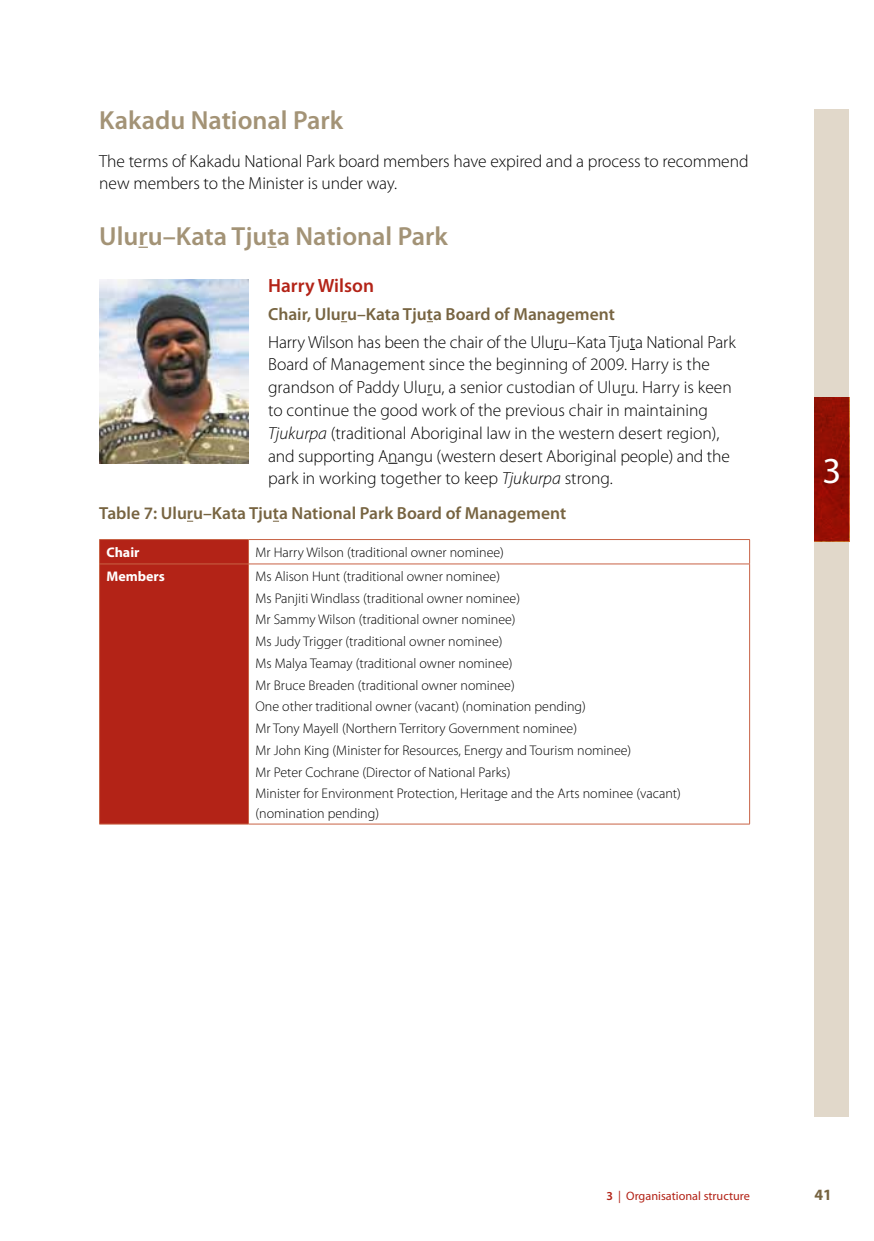
<style>
.page{position:relative;width:874px;height:1241px;background:#fff}
.page>*{position:absolute;margin:0;border:0;box-sizing:border-box;transform-origin:0 0}
.t1{font:36.75px "Myriad Pro";color:#fff}
.t2{font:600 26.25px "Myriad Pro";color:#a39376}
.t3{font:600 19.25px "Myriad Pro";color:#b32317}
.t4{font:300 17.5px/22.8px "Myriad Pro";color:#000}
.t5{font:600 17.5px "Myriad Pro";color:#776441}
.t6{font:700 15.75px "Myriad Pro";color:#776441}
.t7{font:300 14px/21.7px "Myriad Pro";color:#000}
.t8{font:700 14px "Myriad Pro";color:#fff}
.t9{font:12.25px "Myriad Pro";color:#b32317}
.s1{font-style:italic}
.s2{font-weight:600}
</style>
<div class="page">
<div style="left:814px;top:109px;width:34px;height:1007px;background:#e1d8ca"></div>
<img style="left:814px;top:397px;width:34px;height:144px">
<svg style="left:138px;top:246px;width:10px;height:2px"></svg>
<svg style="left:267px;top:246px;width:9px;height:2px"></svg>
<hr style="left:248px;top:563px;width:501px;height:1px;background:#c86245">
<hr style="left:248px;top:539px;width:501px;height:1px;background:#c86245">
<svg style="left:749px;top:539px;width:1px;height:24px"></svg>
<hr style="left:749px;top:564px;width:1px;height:259px;background:#c86245">
<hr style="left:248px;top:823px;width:501px;height:1px;background:#c86245">
<div style="left:99px;top:539px;width:150px;height:284px;background:#b32317"></div>
<hr style="left:99px;top:564px;width:1px;height:259px;background:#c86245">
<hr style="left:248px;top:564px;width:1px;height:259px;background:#c86245">
<hr style="left:99px;top:823px;width:149px;height:1px;background:#c86245">
<img style="left:99px;top:280px;width:149px;height:183px">
<h2 class="t2" style="left:99px;top:103px;width:245px">Kakadu National Park</h2>
<p class="t4" style="left:99px;top:149px;width:650px">The terms of Kakadu National Park board members have expired and a process to recommend new members to the Minister is under way.</p>
<h2 class="t2" style="left:99px;top:219px;width:350px">Uluru–Kata Tjuta National Park</h2>
<h3 class="t3" style="left:268px;top:273px;width:107px">Harry Wilson</h3>
<p class="t5" style="left:268px;top:303px;width:348px">Chair, Uluru–Kata Tjuta Board of Management</p>
<p class="t4" style="left:268px;top:330px;width:469px">Harry Wilson has been the chair of the Uluru–Kata Tjuta National Park Board of Management since the beginning of 2009. Harry is the grandson of Paddy Uluru, a senior custodian of Uluru. Harry is keen to continue the good work of the previous chair in maintaining <span class="s1">Tjukurpa</span> (traditional Aboriginal law in the western desert region), and supporting Anangu (western desert Aboriginal people) and the park in working together to keep <span class="s1">Tjukurpa</span> strong.</p>
<p class="t5" style="left:99px;top:502px;width:468px">Table 7: Uluru–Kata Tjuta National Park Board of Management</p>
<p class="t8" style="left:106px;top:543px;width:35px">Chair</p>
<p class="t7" style="left:255px;top:540px;width:250px">Mr Harry Wilson (traditional owner nominee)</p>
<p class="t8" style="left:106px;top:567px;width:60px">Members</p>
<p class="t7" style="left:255px;top:565px;width:427px">Ms Alison Hunt (traditional owner nominee)<br>Ms Panjiti Windlass (traditional owner nominee)<br>Mr Sammy Wilson (traditional owner nominee)<br>Ms Judy Trigger (traditional owner nominee)<br>Ms Malya Teamay (traditional owner nominee)<br>Mr Bruce Breaden (traditional owner nominee)<br>One other traditional owner (vacant) (nomination pending)<br>Mr Tony Mayell (Northern Territory Government nominee)<br>Mr John King (Minister for Resources, Energy and Tourism nominee)<br>Mr Peter Cochrane (Director of National Parks)<br>Minister for Environment Protection, Heritage and the Arts nominee (vacant)</p>
<p class="t7" style="left:255px;top:801px;width:125px">(nomination pending)</p>
<h1 class="t1" style="left:821px;top:448px;width:20px">3</h1>
<p class="t9" style="left:606px;top:1187px;width:145px"><span class="s2">3</span> | Organisational structure</p>
<p class="t6" style="left:814px;top:1184px;width:19px">41</p>
</div>
